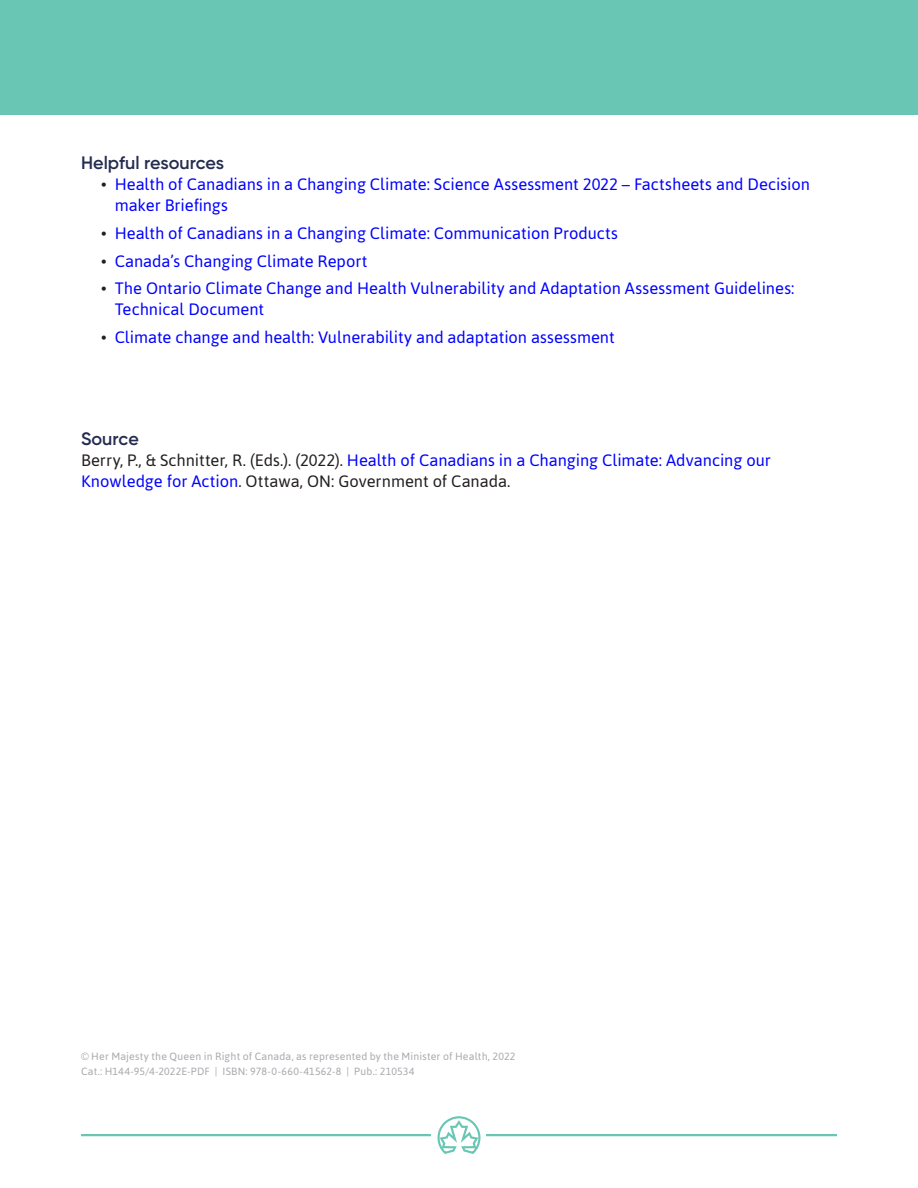
<style>
.page{position:relative;width:918px;height:1188px;background:#fff}
.page>*{position:absolute;margin:0;border:0;box-sizing:border-box;transform-origin:0 0}
.H4_Source{font:600 18px "Gilroy";color:#252c50}
.Source_Body{font:16.5px/21px "Asap";color:#00f}
.Source_Body-2{font:10.5px/15px "Asap";letter-spacing:.02em;color:#a8a9ad}
.s1{color:#231f20}
.s2{font-style:italic;color:#231f20}
</style>
<div class="page">
<div style="left:0;top:0;width:918px;height:114px;background:#6ac6b4"></div>
<hr style="left:81px;top:1134px;width:756px;height:2px;background:#6ac6b4">
<div style="left:432px;top:1116px;width:54px;height:38px;background:#fff"></div>
<svg style="left:437px;top:1116px;width:44px;height:38px"></svg>
<h4 class="H4_Source" style="left:81px;top:152px;width:145px">Helpful resources</h4>
<p class="Source_Body" style="left:115px;top:173px;width:697px;text-indent:-14px"><span class="s1">•</span> Health of Canadians in a Changing Climate: Science Assessment 2022 – Factsheets and Decision maker Briefings</p>
<p class="Source_Body" style="left:101px;top:222px;width:518px"><span class="s1">•</span> Health of Canadians in a Changing Climate: Communication Products</p>
<p class="Source_Body" style="left:101px;top:250px;width:268px"><span class="s1">•</span> Canada’s Changing Climate Report</p>
<p class="Source_Body" style="left:115px;top:278px;width:681px;text-indent:-14px"><span class="s1">•</span> The Ontario Climate Change and Health Vulnerability and Adaptation Assessment Guidelines:<br>Technical Document</p>
<p class="Source_Body" style="left:101px;top:326px;width:515px"><span class="s1">•</span> Climate change and health: Vulnerability and adaptation assessment</p>
<p class="H4_Source" style="left:81px;top:428px;width:59px">Source</p>
<p class="Source_Body" style="left:81px;top:449px;width:691px"><span class="s1">Berry, P., &amp; Schnitter, R. (Eds.). (2022).</span> Health of Canadians in a Changing Climate: Advancing our<br>Knowledge for Action<span class="s2">.</span> <span class="s1">Ottawa, ON: Government of Canada.</span></p>
<p class="Source_Body-2" style="left:81px;top:1049px;width:436px">© Her Majesty the Queen in Right of Canada, as represented by the Minister of Health, 2022<br>Cat.: H144-95/4-2022E-PDF | ISBN: 978-0-660-41562-8 | Pub.: 210534</p>
</div>
